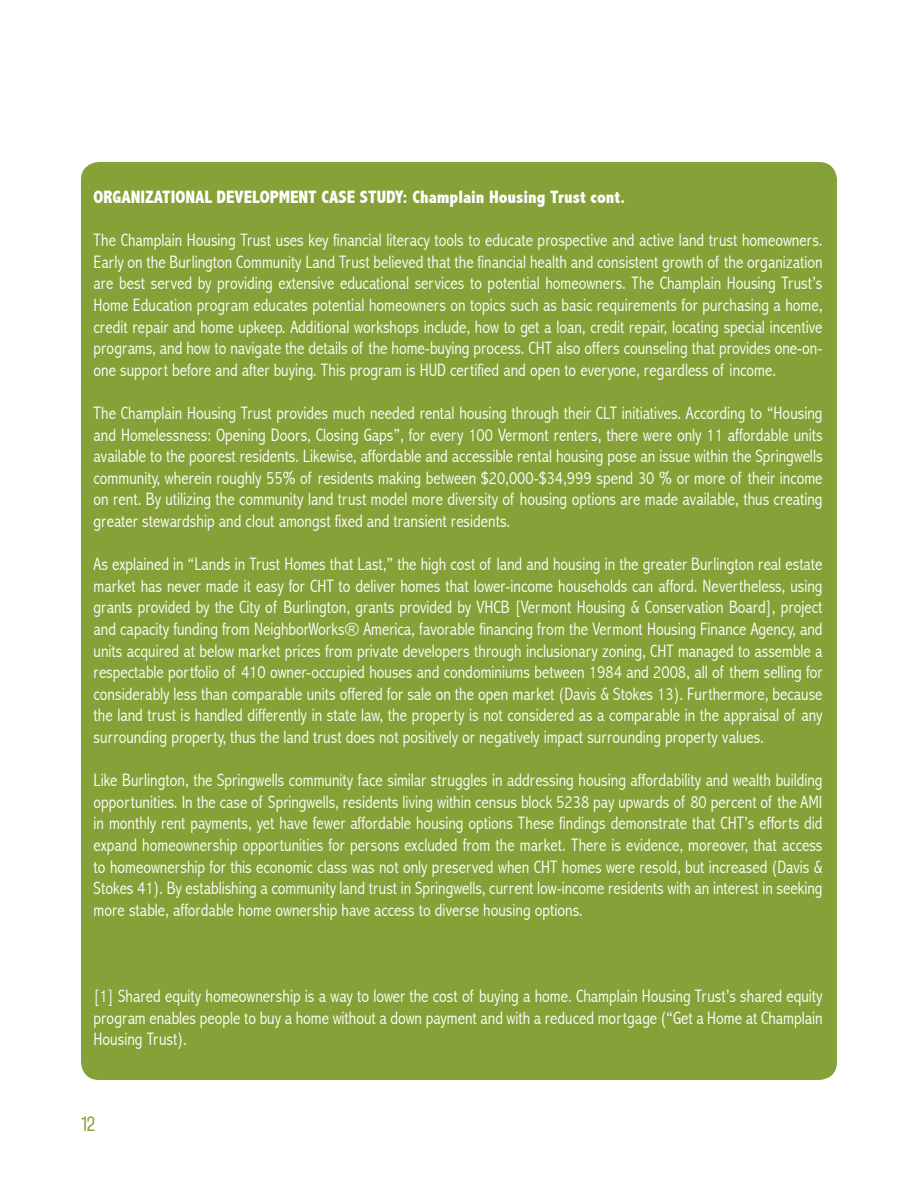
<style>
.page{position:relative;width:918px;height:1188px;background:#fff}
.page>*{position:absolute;margin:0;border:0;box-sizing:border-box;transform-origin:0 0}
.t1{font:300 condensed 18px/21.6px "Abadi";color:#fff;text-align:justify}
.t2{font:800 condensed 18px "Abadi";color:#fff}
.t3{font:600 18px "Mohave";color:#86a137;scale:1.09 1}
</style>
<div class="page">
<div style="left:81px;top:162px;width:756px;height:918px;background:#86a137;border-radius:18px"></div>
<p class="t2" style="left:94px;top:187px;width:533px">ORGANIZATIONAL DEVELOPMENT CASE STUDY: Champlain Housing Trust cont.</p>
<p class="t1" style="left:94px;top:229px;width:731px">The Champlain Housing Trust uses key financial literacy tools to educate prospective and active land trust homeowners.<br>Early on the Burlington Community Land Trust believed that the financial health and consistent growth of the organization are best served by providing extensive educational services to potential homeowners. The Champlain Housing Trust’s Home Education program educates potential homeowners on topics such as basic requirements for purchasing a home, credit repair and home upkeep. Additional workshops include, how to get a loan, credit repair, locating special incentive programs, and how to navigate the details of the home-buying process. CHT also offers counseling that provides one-on&shy;one support before and after buying. This program is HUD certified and open to everyone, regardless of income.</p>
<p class="t1" style="left:94px;top:402px;width:731px">The Champlain Housing Trust provides much needed rental housing through their CLT initiatives. According to “Housing and Homelessness: Opening Doors, Closing Gaps”, for every 100 Vermont renters, there were only 11 affordable units available to the poorest residents. Likewise, affordable and accessible rental housing pose an issue within the Springwells community, wherein roughly 55% of residents making between $20,000-$34,999 spend 30 % or more of their income on rent. By utilizing the community land trust model more diversity of housing options are made available, thus creating greater stewardship and clout amongst fixed and transient residents.</p>
<p class="t1" style="left:94px;top:553px;width:731px">As explained in “Lands in Trust Homes that Last,” the high cost of land and housing in the greater Burlington real estate market has never made it easy for CHT to deliver homes that lower-income households can afford. Nevertheless, using grants provided by the City of Burlington, grants provided by VHCB [Vermont Housing &amp; Conservation Board], project and capacity funding from NeighborWorks® America, favorable financing from the Vermont Housing Finance Agency, and units acquired at below market prices from private developers through inclusionary zoning, CHT managed to assemble a respectable portfolio of 410 owner-occupied houses and condominiums between 1984 and 2008, all of them selling for considerably less than comparable units offered for sale on the open market (Davis &amp; Stokes 13). Furthermore, because the land trust is handled differently in state law, the property is not considered as a comparable in the appraisal of any surrounding property, thus the land trust does not positively or negatively impact surrounding property values.</p>
<p class="t1" style="left:94px;top:769px;width:730px">Like Burlington, the Springwells community face similar struggles in addressing housing affordability and wealth building opportunities. In the case of Springwells, residents living within census block 5238 pay upwards of 80 percent of the AMI in monthly rent payments, yet have fewer affordable housing options These findings demonstrate that CHT’s efforts did expand homeownership opportunities for persons excluded from the market. There is evidence, moreover, that access to homeownership for this economic class was not only preserved when CHT homes were resold, but increased (Davis &amp; Stokes 41). By establishing a community land trust in Springwells, current low-income residents with an interest in seeking more stable, affordable home ownership have access to diverse housing options.</p>
<p class="t1" style="left:94px;top:985px;width:730px">[1] Shared equity homeownership is a way to lower the cost of buying a home. Champlain Housing Trust’s shared equity program enables people to buy a home without a down payment and with a reduced mortgage (“Get a Home at Champlain Housing Trust).</p>
<p class="t3" style="left:81px;top:1113px;width:15px">12</p>
</div>
